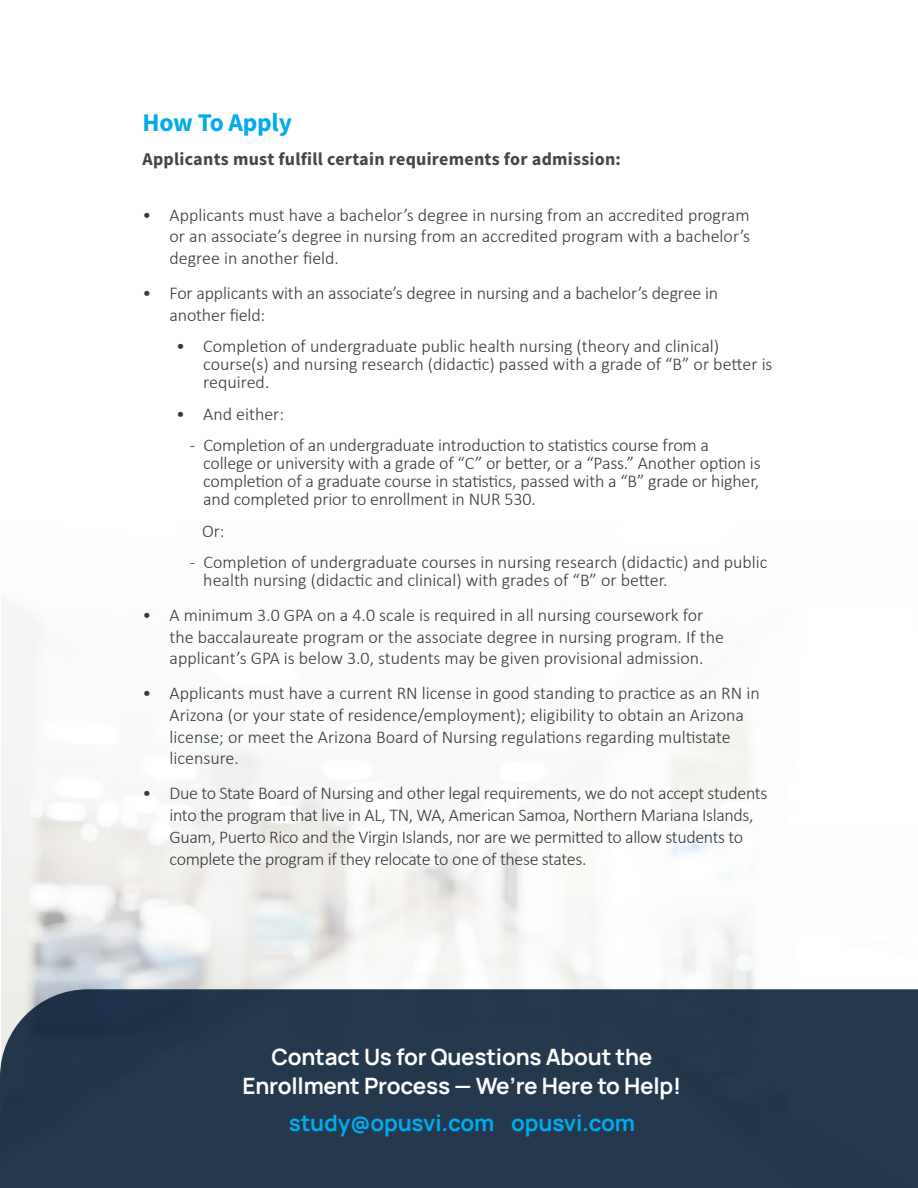
<style>
.page{position:relative;width:918px;height:1188px;background:#fff}
.page>*{position:absolute;margin:0;border:0;box-sizing:border-box;transform-origin:0 0}
.t1{font:700 25.5px "Source Sans Pro";letter-spacing:-.01em;color:#00aced}
.t2{font:200 22.5px/28.5px "Manrope";letter-spacing:-.01em;color:#fff;text-align:center}
.t3{font:200 22.5px "Manrope";letter-spacing:-.01em;color:#00aced}
.t4{font:300 18px/21.6px "Calibri";letter-spacing:-.01em;color:#383838}
.t5{font:700 18px "Source Sans Pro";letter-spacing:.015em;color:#42454d}
</style>
<div class="page">
<svg style="left:1px;top:605px;width:754px;height:384px"></svg>
<div style="left:0;top:989px;width:918px;height:199px;background:#24384e"></div>
<h1 class="t1" style="left:143px;top:106px;width:151px">How To Apply</h1>
<p class="t5" style="left:143px;top:148px;width:480px">Applicants must fulfill certain requirements for admission:</p>
<p class="t4" style="left:170px;top:204px;width:582px;text-align:justify;text-indent:-27px">• Applicants must have a bachelor’s degree in nursing from an accredited program or an associate’s degree in nursing from an accredited program with a bachelor’s degree in another field.</p>
<p class="t4" style="left:170px;top:282px;width:550px;text-indent:-27px">• For applicants with an associate’s degree in nursing and a bachelor’s degree in another field:</p>
<p class="t4" style="left:203px;top:337px;width:571px;line-height:18px;text-indent:-27px">• Completion of undergraduate public health nursing (theory and clinical) course(s) and nursing research (didactic) passed with a grade of “B” or better is required.</p>
<p class="t4" style="left:176px;top:403px;width:109px">• And either:</p>
<p class="t4" style="left:203px;top:436px;width:559px;line-height:18px;text-indent:-14px">- Completion of an undergraduate introduction to statistics course from a college or university with a grade of “C” or better, or a “Pass.” Another option is completion of a graduate course in statistics, passed with a “B” grade or higher, and completed prior to enrollment in NUR 530.</p>
<p class="t4" style="left:202px;top:520px;width:24px">Or:</p>
<p class="t4" style="left:203px;top:553px;width:566px;line-height:18px;text-indent:-14px">- Completion of undergraduate courses in nursing research (didactic) and public health nursing (didactic and clinical) with grades of “B” or better.</p>
<p class="t4" style="left:170px;top:604px;width:556px;text-indent:-27px">• A minimum 3.0 GPA on a 4.0 scale is required in all nursing coursework for the baccalaureate program or the associate degree in nursing program. If the applicant’s GPA is below 3.0, students may be given provisional admission.</p>
<p class="t4" style="left:170px;top:682px;width:592px;text-indent:-27px">• Applicants must have a current RN license in good standing to practice as an RN in Arizona (or your state of residence/employment); eligibility to obtain an Arizona license; or meet the Arizona Board of Nursing regulations regarding multistate licensure.</p>
<p class="t4" style="left:170px;top:782px;width:599px;text-indent:-27px">• Due to State Board of Nursing and other legal requirements, we do not accept students into the program that live in AL, TN, WA, American Samoa, Northern Mariana Islands, Guam, Puerto Rico and the Virgin Islands, nor are we permitted to allow students to complete the program if they relocate to one of these states.</p>
<p class="t2" style="left:243px;top:1042px;width:440px">Contact Us for Questions About the<br>Enrollment Process — We’re Here to Help!</p>
<p class="t3" style="left:289px;top:1107px;width:348px">study@opusvi.com opusvi.com</p>
</div>
